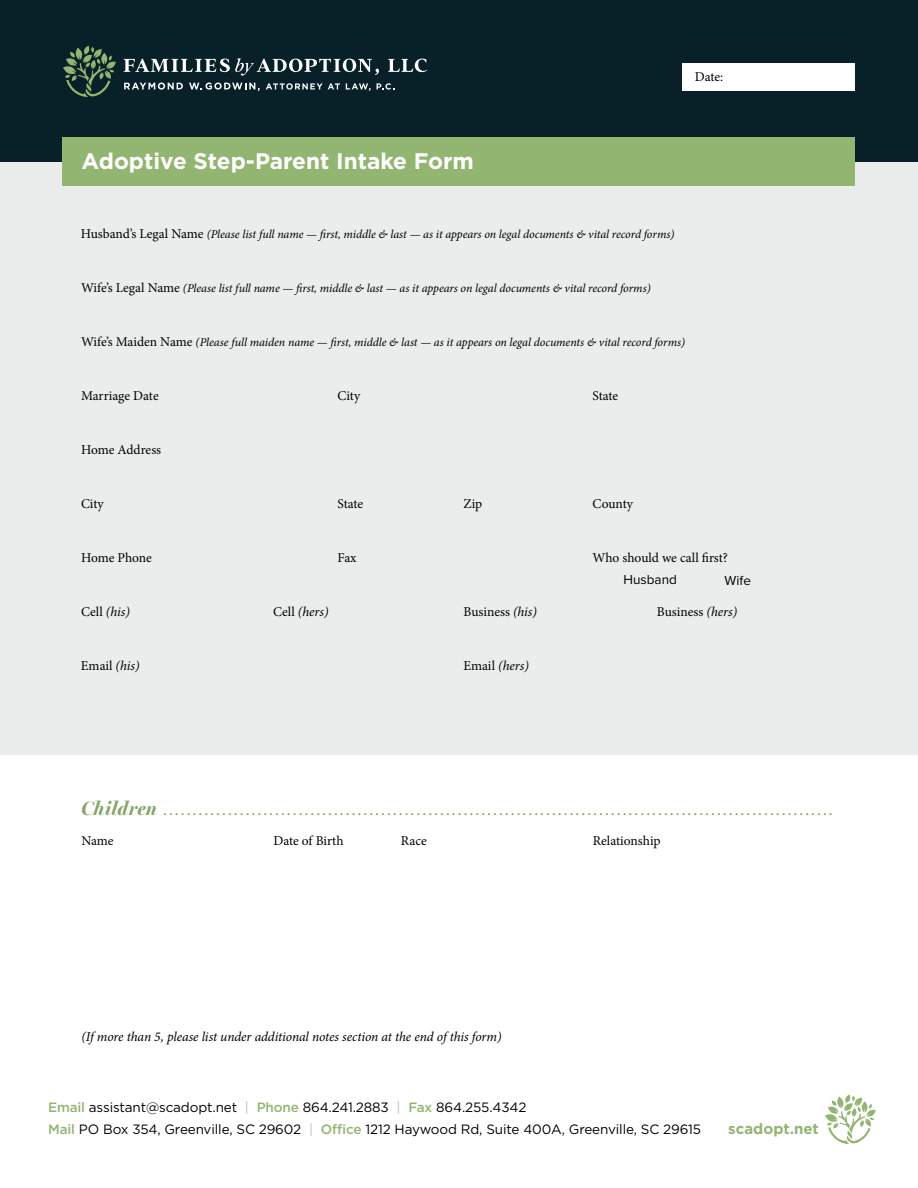
<style>
.page{position:relative;width:918px;height:1188px;background:#fff}
.page>*{position:absolute;margin:0;border:0;box-sizing:border-box;transform-origin:0 0}
.t1{font:700 22.5px "Gotham";color:#fff}
.t2{font:700 15px "Gotham";color:#92b572}
.t3{font:13.5px "Minion Pro";letter-spacing:-.005em;color:#000}
.t4{font:13.5px/21.9px "Gotham";letter-spacing:-.01em;color:#000}
.t5{font:italic 13.5px "Minion Pro";letter-spacing:-.005em;color:#000}
.t6{font:13.5px "Proxima Nova";color:#000}
.t7{font:italic 12px "Minion Pro";letter-spacing:-.005em;color:#000}
.t8{font:italic 700 12px "Miller Banner";color:#85a568}
.s1{font-style:normal;font-size:13.5px}
.s2{font-style:normal}
.s3{font-style:italic}
.s4{font-size:19.5px}
.s5{font-weight:500;color:#92b572}
.s6{color:#b9bcbd}
</style>
<div class="page">
<div style="left:0;top:143px;width:918px;height:612px;background:#ebecec"></div>
<div style="left:0;top:0;width:918px;height:162px;background:#082129"></div>
<div style="left:683px;top:63px;width:172px;height:28px;background:#fff"></div>
<div style="left:63px;top:137px;width:792px;height:49px;background:#92b572"></div>
<svg style="left:63px;top:46px;width:53px;height:51px"></svg>
<svg style="left:124px;top:58px;width:255px;height:18px"></svg>
<svg style="left:388px;top:59px;width:39px;height:13px"></svg>
<svg style="left:124px;top:83px;width:59px;height:7px"></svg>
<svg style="left:189px;top:83px;width:71px;height:8px"></svg>
<svg style="left:266px;top:83px;width:74px;height:7px"></svg>
<svg style="left:346px;top:83px;width:25px;height:8px"></svg>
<svg style="left:377px;top:83px;width:17px;height:7px"></svg>
<svg style="left:825px;top:1095px;width:51px;height:49px"></svg>
<p class="t3" style="left:695px;top:67px;width:30px">Date:</p>
<h1 class="t1" style="left:82px;top:146px;width:394px">Adoptive Step-Parent Intake Form</h1>
<p class="t7" style="left:81px;top:226px;width:595px"><span class="s1">Husband’s Legal Name</span> (Please list full name — first, middle &amp; last — as it appears on legal documents &amp; vital record forms)</p>
<p class="t7" style="left:81px;top:280px;width:571px"><span class="s1">Wife’s Legal Name</span> (Please list full name — first, middle &amp; last — as it appears on legal documents &amp; vital record forms)</p>
<p class="t7" style="left:81px;top:334px;width:606px"><span class="s1">Wife’s Maiden Name</span> (Please full maiden name — first, middle &amp; last — as it appears on legal documents &amp; vital record forms)</p>
<p class="t3" style="left:81px;top:386px;width:79px">Marriage Date</p>
<p class="t3" style="left:338px;top:386px;width:24px">City</p>
<p class="t3" style="left:593px;top:386px;width:27px">State</p>
<p class="t3" style="left:81px;top:440px;width:82px">Home Address</p>
<p class="t3" style="left:81px;top:494px;width:24px">City</p>
<p class="t3" style="left:338px;top:494px;width:27px">State</p>
<p class="t3" style="left:463px;top:494px;width:20px">Zip</p>
<p class="t3" style="left:592px;top:494px;width:42px">County</p>
<p class="t3" style="left:81px;top:548px;width:73px">Home Phone</p>
<p class="t3" style="left:338px;top:548px;width:21px">Fax</p>
<p class="t3" style="left:593px;top:548px;width:137px">Who should we call first?</p>
<p class="t6" style="left:624px;top:570px;width:55px">Husband</p>
<p class="t6" style="left:725px;top:570px;width:28px">Wife</p>
<p class="t5" style="left:81px;top:602px;width:50px"><span class="s2">Cell</span> (his)</p>
<p class="t5" style="left:273px;top:602px;width:57px"><span class="s2">Cell</span> (hers)</p>
<p class="t3" style="left:464px;top:602px;width:75px">Business <span class="s3">(his)</span></p>
<p class="t3" style="left:657px;top:602px;width:82px">Business <span class="s3">(hers)</span></p>
<p class="t3" style="left:81px;top:656px;width:60px">Email <span class="s3">(his)</span></p>
<p class="t5" style="left:463px;top:656px;width:67px"><span class="s2">Email</span> (hers)</p>
<p class="t8" style="left:81px;top:804px;width:753px"><span class="s4">Children</span> . . . . . . . . . . . . . . . . . . . . . . . . . . . . . . . . . . . . . . . . . . . . . . . . . . . . . . . . . . . . . . . . . . . . . . . . . . . . . . . . . . . . . . . . . . . . . . . . . . . . . . . . . . . . . . . . . .</p>
<p class="t3" style="left:81px;top:831px;width:34px">Name</p>
<p class="t3" style="left:273px;top:831px;width:72px">Date of Birth</p>
<p class="t3" style="left:401px;top:831px;width:28px">Race</p>
<p class="t3" style="left:593px;top:831px;width:69px">Relationship</p>
<p class="t5" style="left:81px;top:1027px;width:422px">(If more than 5, please list under additional notes section at the end of this form)</p>
<p class="t4" style="left:48px;top:1096px;width:654px"><span class="s5">Email</span> assistant@scadopt.net <span class="s6">|</span> <span class="s5">Phone</span> 864.241.2883 <span class="s6">|</span> <span class="s5">Fax</span> 864.255.4342<br><span class="s5">Mail</span> PO Box 354, Greenville, SC 29602 <span class="s6">|</span> <span class="s5">Office</span> 1212 Haywood Rd, Suite 400A, Greenville, SC 29615</p>
<p class="t2" style="left:728px;top:1119px;width:92px">scadopt.net</p>
</div>
